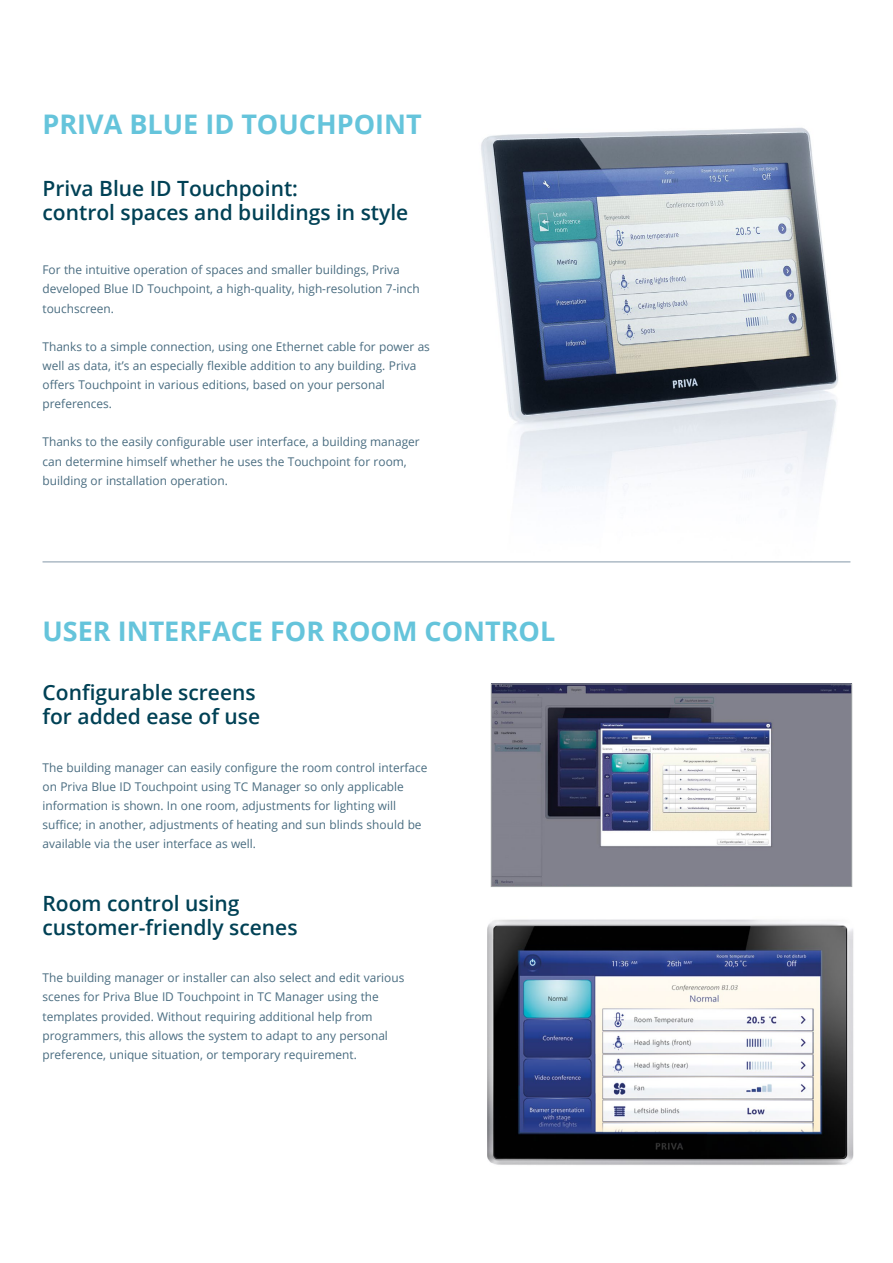
<style>
.page{position:relative;width:893px;height:1263px;background:#fff}
.page>*{position:absolute;margin:0;border:0;box-sizing:border-box;transform-origin:0 0}
.t1{font:700 27px "Open Sans";color:#65c4db}
.t2{font:600 21px/24px "Open Sans";color:#004155}
.t3{font:12px/19.2px "Open Sans";color:#496c80}
</style>
<div class="page">
<img style="left:468px;top:127px;width:383px;height:436px">
<hr style="left:43px;top:561px;width:807px;height:1px;background:#92a3b2">
<img style="left:493px;top:686px;width:357px;height:199px">
<div style="left:491px;top:684px;width:361px;height:203px;border:1px solid #a1a5a7"></div>
<img style="left:488px;top:919px;width:366px;height:246px">
<h1 class="t1" style="left:43px;top:105px;width:381px">PRIVA BLUE ID TOUCHPOINT</h1>
<h2 class="t2" style="left:43px;top:176px;width:367px">Priva Blue ID Touchpoint:<br>control spaces and buildings in style</h2>
<p class="t3" style="left:43px;top:260px;width:379px">For the intuitive operation of spaces and smaller buildings, Priva developed Blue ID Touchpoint, a high-quality, high-resolution 7-inch touchscreen.</p>
<p class="t3" style="left:43px;top:337px;width:389px">Thanks to a simple connection, using one Ethernet cable for power as well as data, it’s an especially flexible addition to any building. Priva offers Touchpoint in various editions, based on your personal preferences.</p>
<p class="t3" style="left:43px;top:432px;width:379px">Thanks to the easily configurable user interface, a building manager can determine himself whether he uses the Touchpoint for room, building or installation operation.</p>
<h1 class="t1" style="left:43px;top:612px;width:514px">USER INTERFACE FOR ROOM CONTROL</h1>
<h2 class="t2" style="left:43px;top:680px;width:219px">Configurable screens for added ease of use</h2>
<p class="t3" style="left:43px;top:757px;width:387px">The building manager can easily configure the room control interface on Priva Blue ID Touchpoint using TC Manager so only applicable information is shown. In one room, adjustments for lighting will suffice; in another, adjustments of heating and sun blinds should be available via the user interface as well.</p>
<h2 class="t2" style="left:43px;top:890px;width:257px">Room control using customer-friendly scenes</h2>
<p class="t3" style="left:43px;top:968px;width:363px">The building manager or installer can also select and edit various scenes for Priva Blue ID Touchpoint in TC Manager using the templates provided. Without requiring additional help from programmers, this allows the system to adapt to any personal preference, unique situation, or temporary requirement.</p>
</div>
